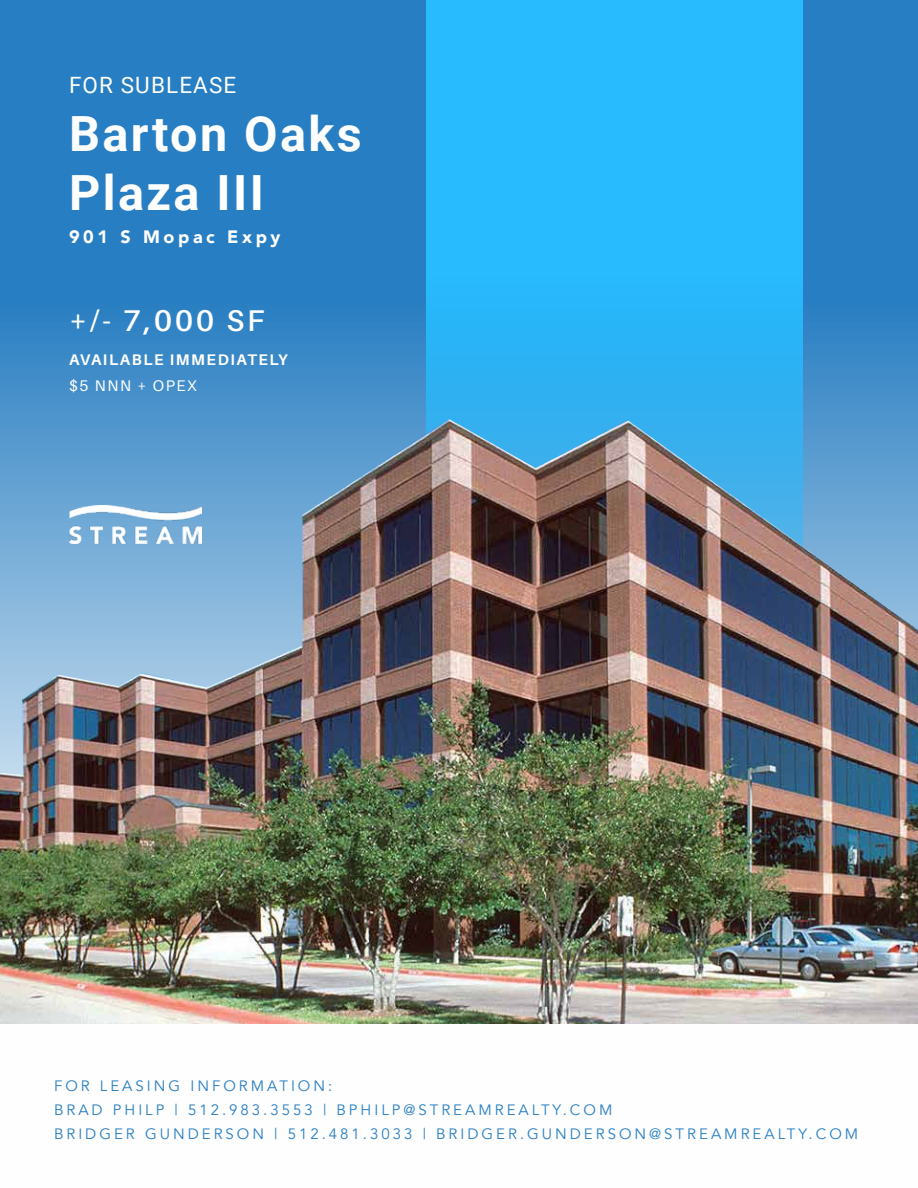
<style>
.page{position:relative;width:918px;height:1188px;background:#fff}
.page>*{position:absolute;margin:0;border:0;box-sizing:border-box;transform-origin:0 0}
.t1{font:700 48.6px/58.5px "Roboto";letter-spacing:.05em;color:#fefefe}
.t2{font:600 30px "Aileron";color:#fff}
.t3{font:22.5px "Roboto";letter-spacing:.05em;color:#fefefe}
.t4{font:900 17.85px "Avenir";letter-spacing:.2em;color:#fefefe}
.t5{font:700 15.45px "Aileron";letter-spacing:.1em;color:#fff}
.t6{font:15.45px "Aileron";letter-spacing:.1em;color:#fff}
.t7{font:15px/24px "Avenir";letter-spacing:.2em;color:#277ec2}
</style>
<div class="page">
<svg style="left:0;top:0;width:918px;height:419px;background:#2d81c3"></svg>
<div style="left:426px;top:0;width:377px;height:771px;background:#28bcff"></div>
<img style="left:0;top:419px;width:918px;height:605px">
<h3 class="t3" style="left:69px;top:69px;width:169px">FOR SUBLEASE</h3>
<h1 class="t1" style="left:69px;top:103px;width:294px">Barton Oaks<br>Plaza III</h1>
<p class="t4" style="left:69px;top:221px;width:213px">901 S Mopac Expy</p>
<h2 class="t2" style="left:69px;top:304px;width:197px">+/- 7,000 SF</h2>
<p class="t5" style="left:69px;top:351px;width:220px">AVAILABLE IMMEDIATELY</p>
<p class="t6" style="left:69px;top:377px;width:129px">$5 NNN + OPEX</p>
<p class="t7" style="left:54px;top:1074px;width:806px">FOR LEASING INFORMATION:<br>BRAD PHILP | 512.983.3553 | BPHILP@STREAMREALTY.COM<br>BRIDGER GUNDERSON | 512.481.3033 | BRIDGER.GUNDERSON@STREAMREALTY.COM</p>
</div>
